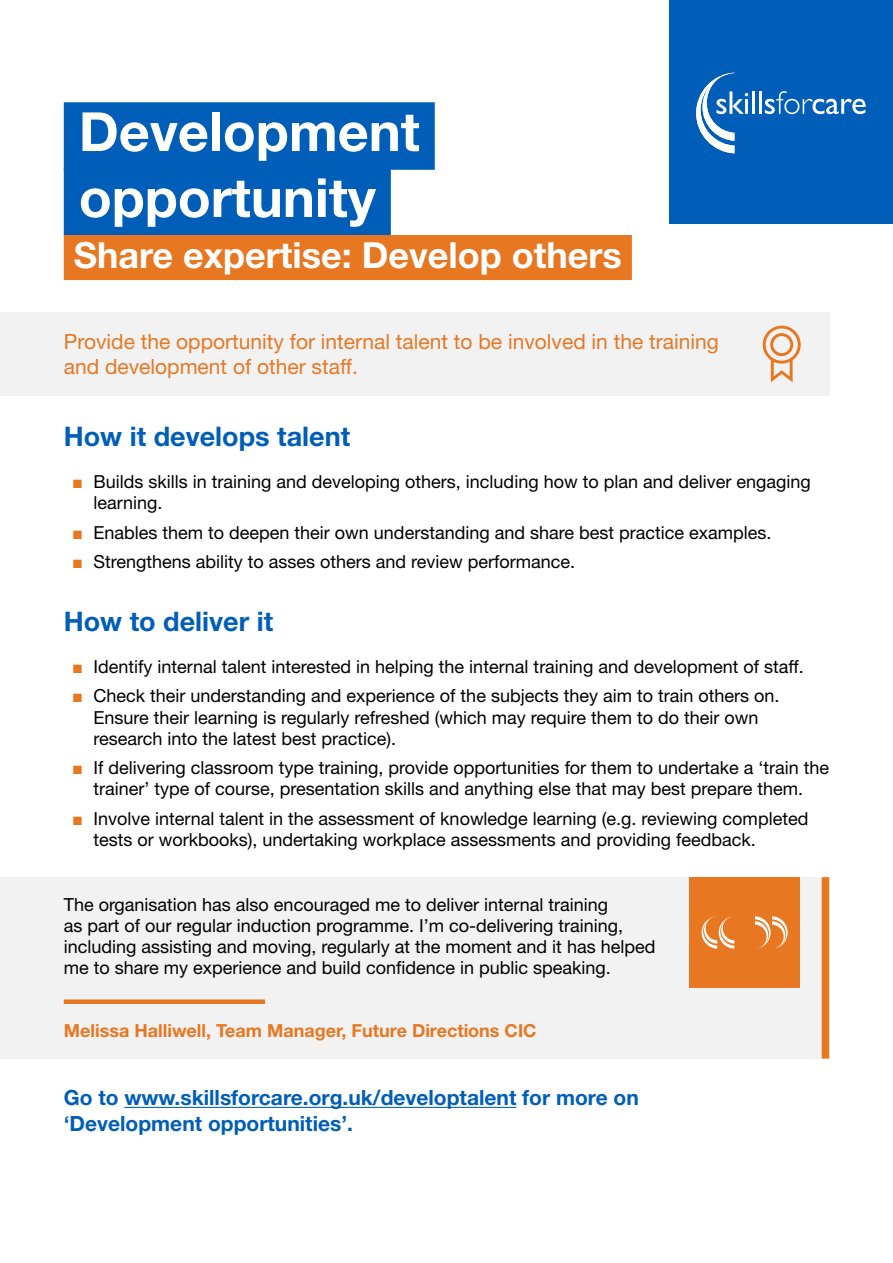
<style>
.page{position:relative;width:893px;height:1263px;background:#fff}
.page>*{position:absolute;margin:0;border:0;box-sizing:border-box;transform-origin:0 0}
.t1{font:700 54px/66px "Helvetica Neue LT Std";color:#fff}
.t2{font:700 36px "Helvetica Neue LT Std";color:#fff}
.t3{font:700 27px "Helvetica Neue LT Std";color:#005eb8}
.t4{font:21px/25.5px "Helvetica Neue LT Std";color:#e87722}
.t5{font:700 21px/25.5px "Helvetica Neue LT Std";color:#005eb8}
.t6{font:18px/21px "Helvetica Neue LT Std";color:#000}
.t7{font:700 18px "Helvetica Neue LT Std";color:#e87722}
.s1{font-family:"Arial";color:#e87722}
</style>
<div class="page">
<div style="left:670px;top:0;width:223px;height:223px;background:#005eb8"></div>
<svg style="left:696px;top:73px;width:52px;height:80px"></svg>
<hr style="left:745px;top:99px;width:3px;height:15px;background:#fff">
<hr style="left:752px;top:91px;width:3px;height:23px;background:#fff">
<hr style="left:759px;top:91px;width:3px;height:23px;background:#fff">
<svg style="left:765px;top:91px;width:101px;height:23px"></svg>
<div style="left:64px;top:102px;width:371px;height:68px;background:#005eb8"></div>
<div style="left:64px;top:168px;width:327px;height:68px;background:#005eb8"></div>
<div style="left:64px;top:235px;width:568px;height:45px;background:#e87722"></div>
<div style="left:0;top:312px;width:829px;height:83px;background:#f2f2f2"></div>
<svg style="left:763px;top:326px;width:38px;height:56px"></svg>
<div style="left:0;top:877px;width:829px;height:181px;background:#f2f2f2"></div>
<div style="left:689px;top:877px;width:111px;height:111px;background:#e87722"></div>
<svg style="left:702px;top:916px;width:32px;height:33px"></svg>
<svg style="left:755px;top:916px;width:33px;height:33px"></svg>
<div style="left:822px;top:877px;width:7px;height:181px;background:#e87722"></div>
<div style="left:64px;top:999px;width:201px;height:5px;background:#e87722"></div>
<hr style="left:124px;top:1107px;width:392px;height:1px;background:#005eb8">
<h1 class="t1" style="left:79px;top:98px;width:342px">Development opportunity</h1>
<h2 class="t2" style="left:74px;top:233px;width:550px">Share expertise: Develop others</h2>
<p class="t4" style="left:64px;top:328px;width:657px">Provide the opportunity for internal talent to be involved in the training and development of other staff.</p>
<h3 class="t3" style="left:64px;top:420px;width:288px">How it develops talent</h3>
<p class="t6" style="left:94px;top:471px;width:719px;text-indent:-21px"><span class="s1">■</span> Builds skills in training and developing others, including how to plan and deliver engaging learning.</p>
<p class="t6" style="left:72px;top:522px;width:701px"><span class="s1">■</span> Enables them to deepen their own understanding and share best practice examples.</p>
<p class="t6" style="left:72px;top:551px;width:504px"><span class="s1">■</span> Strengthens ability to asses others and review performance.</p>
<h3 class="t3" style="left:64px;top:605px;width:211px">How to deliver it</h3>
<p class="t6" style="left:72px;top:656px;width:733px"><span class="s1">■</span> Identify internal talent interested in helping the internal training and development of staff.</p>
<p class="t6" style="left:94px;top:685px;width:687px;text-indent:-21px"><span class="s1">■</span> Check their understanding and experience of the subjects they aim to train others on.<br>Ensure their learning is regularly refreshed (which may require them to do their own research into the latest best practice).</p>
<p class="t6" style="left:72px;top:757px;width:758px;text-align:center"><span class="s1">■</span> If delivering classroom type training, provide opportunities for them to undertake a ‘train the trainer’ type of course, presentation skills and anything else that may best prepare them.</p>
<p class="t6" style="left:94px;top:807px;width:716px;text-indent:-21px"><span class="s1">■</span> Involve internal talent in the assessment of knowledge learning (e.g. reviewing completed tests or workbooks), undertaking workplace assessments and providing feedback.</p>
<p class="t6" style="left:64px;top:894px;width:593px">The organisation has also encouraged me to deliver internal training<br>as part of our regular induction programme. I’m co-delivering training, including assisting and moving, regularly at the moment and it has helped me to share my experience and build confidence in public speaking.</p>
<p class="t7" style="left:64px;top:1020px;width:474px">Melissa Halliwell, Team Manager, Future Directions CIC</p>
<p class="t5" style="left:64px;top:1084px;width:577px">Go to www.skillsforcare.org.uk/developtalent for more on ‘Development opportunities’.</p>
</div>
